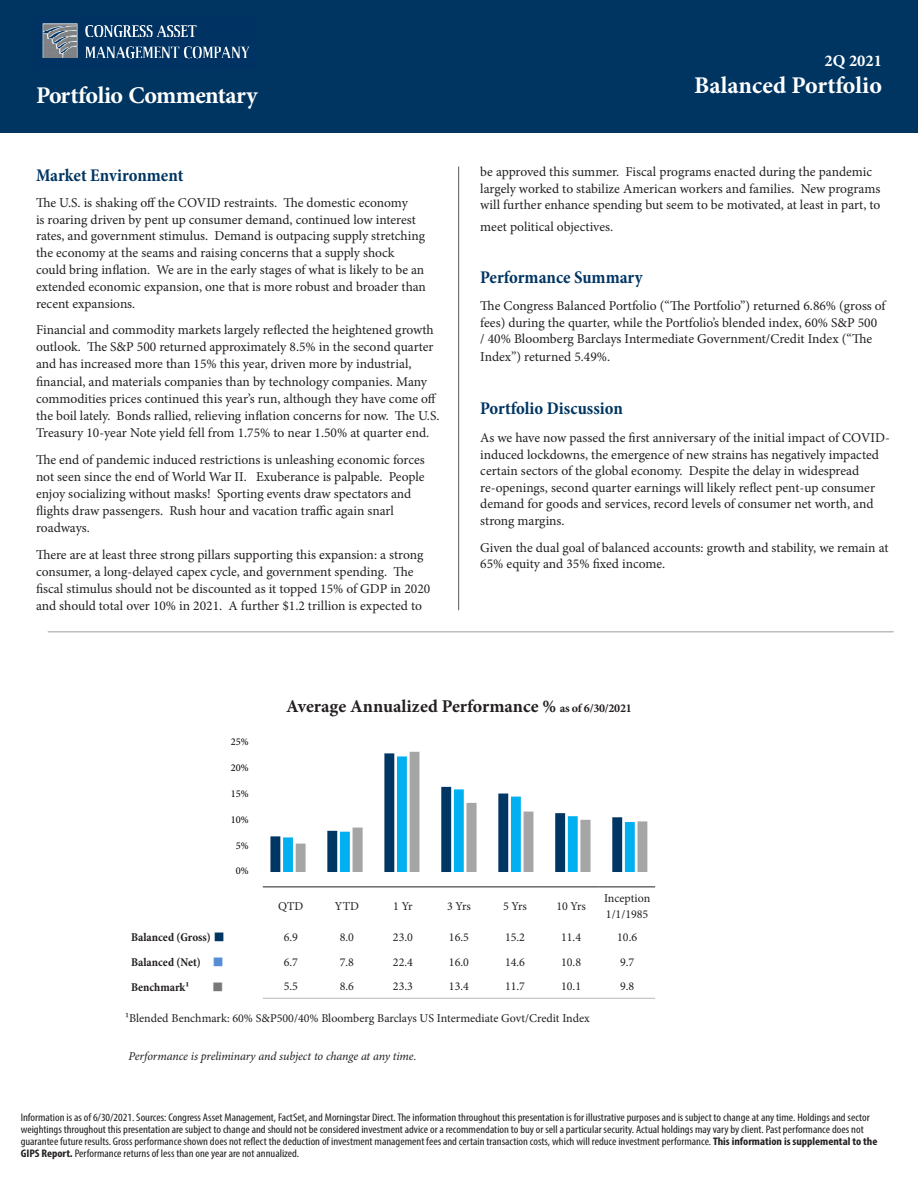
<style>
.page{position:relative;width:918px;height:1188px;background:#fff}
.page>*{position:absolute;margin:0;border:0;box-sizing:border-box;transform-origin:0 0}
.body{font:700 24px "Minion Pro";letter-spacing:-.01em;color:#fff}
.chart_headings{font:700 18px "Minion Pro";color:#231f20}
.body-2{font:700 condensed 18px "Minion Pro";letter-spacing:-.005em;color:#003562}
.New_Commentary{font:700 condensed 18px "Minion Pro";letter-spacing:-.005em;color:#003562}
.heading{font:700 condensed 18px "Minion Pro";color:#003562}
.body-3{font:700 16.5px "Minion Pro";color:#fff}
.heading-2{font:13.5px/17px "Minion Pro";color:#231f20}
.body-4{font:13.5px/16.5px "Minion Pro";color:#231f20}
.body-5{font:12px "Minion Pro";color:#231f20}
.body-6{font:italic 12px "Minion Pro";letter-spacing:-.01em;color:#231f20}
.t1{font:700 condensed 12px "Minion Pro";color:#231f20}
.t2{font:12px "MS Gothic";color:#787878}
.disclosures{font:condensed 11.1px/12px "Myriad Pro";color:#231f20;scale:1.09 1}
.t3{font:10.5px "Minion Pro";color:#000}
.s1{font-size:12px}
.s2{font-family:"MS Gothic";font-weight:400;font-stretch:normal;color:#003562}
.s3{font-family:"MS Gothic";font-weight:400;font-stretch:normal;color:#558ed5}
.s4{font-weight:700}
</style>
<div class="page">
<div style="left:0;top:0;width:918px;height:132px;background:#003562"></div>
<hr style="left:48px;top:632px;width:846px;height:1px;background:#a0a0a0">
<hr style="left:458px;top:166px;width:1px;height:444px;background:#57585a">
<img style="left:42px;top:23px;width:208px;height:36px">
<hr style="left:263px;top:886px;width:56px;height:1px;background:#231f20">
<hr style="left:319px;top:886px;width:56px;height:1px;background:#231f20">
<hr style="left:375px;top:886px;width:56px;height:1px;background:#231f20">
<hr style="left:431px;top:886px;width:56px;height:1px;background:#231f20">
<hr style="left:487px;top:886px;width:56px;height:1px;background:#231f20">
<hr style="left:543px;top:886px;width:56px;height:1px;background:#231f20">
<hr style="left:599px;top:886px;width:56px;height:1px;background:#231f20">
<hr style="left:263px;top:998px;width:56px;height:1px;background:#b6b7bb">
<hr style="left:319px;top:998px;width:56px;height:1px;background:#b6b7bb">
<hr style="left:375px;top:998px;width:56px;height:1px;background:#b6b7bb">
<hr style="left:431px;top:998px;width:56px;height:1px;background:#b6b7bb">
<hr style="left:487px;top:998px;width:56px;height:1px;background:#b6b7bb">
<hr style="left:543px;top:998px;width:56px;height:1px;background:#b6b7bb">
<hr style="left:599px;top:998px;width:56px;height:1px;background:#b6b7bb">
<svg style="left:270px;top:752px;width:377px;height:120px"></svg>
<p class="body" style="left:36px;top:78px;width:223px">Portfolio Commentary</p>
<p class="heading" style="left:36px;top:163px;width:149px">Market Environment</p>
<p class="heading-2" style="left:36px;top:194px;width:392px">The U.S. is shaking off the COVID restraints. The domestic economy<br>is roaring driven by pent up consumer demand, continued low interest rates, and government stimulus. Demand is outpacing supply stretching the economy at the seams and raising concerns that a supply shock could bring inflation. We are in the early stages of what is likely to be an extended economic expansion, one that is more robust and broader than recent expansions.</p>
<p class="heading-2" style="left:36px;top:321px;width:399px;text-align:justify">Financial and commodity markets largely reflected the heightened growth outlook. The S&amp;P 500 returned approximately 8.5% in the second quarter and has increased more than 15% this year, driven more by industrial,</p>
<p class="heading-2" style="left:36px;top:374px;width:405px">financial, and materials companies than by technology companies. Many commodities prices continued this year’s run, although they have come off the boil lately. Bonds rallied, relieving inflation concerns for now. The U.S.<br>Treasury 10-year Note yield fell from 1.75% to near 1.50% at quarter end.</p>
<p class="heading-2" style="left:36px;top:452px;width:390px">The end of pandemic induced restrictions is unleashing economic forces not seen since the end of World War II. Exuberance is palpable. People enjoy socializing without masks! Sporting events draw spectators and flights draw passengers. Rush hour and vacation traffic again snarl roadways.</p>
<p class="heading-2" style="left:36px;top:547px;width:396px">There are at least three strong pillars supporting this expansion: a strong consumer, a long-delayed capex cycle, and government spending. The fiscal stimulus should not be discounted as it topped 15% of GDP in 2020 and should total over 10% in 2021. A further $1.2 trillion is expected to</p>
<p class="body-3" style="left:825px;top:49px;width:59px">2Q 2021</p>
<p class="body" style="left:694px;top:68px;width:189px">Balanced Portfolio</p>
<p class="heading-2" style="left:480px;top:164px;width:402px;line-height:16.5px">be approved this summer. Fiscal programs enacted during the pandemic largely worked to stabilize American workers and families. New programs will further enhance spending but seem to be motivated, at least in part, to</p>
<p class="heading-2" style="left:480px;top:218px;width:134px">meet political objectives.</p>
<p class="New_Commentary" style="left:480px;top:265px;width:164px">Performance Summary</p>
<p class="body-4" style="left:480px;top:298px;width:407px">The Congress Balanced Portfolio (“The Portfolio”) returned 6.86% (gross of fees) during the quarter, while the Portfolio’s blended index, 60% S&amp;P 500<br>/ 40% Bloomberg Barclays Intermediate Government/Credit Index (“The</p>
<p class="body-4" style="left:480px;top:349px;width:131px">Index”) returned 5.49%.</p>
<p class="body-2" style="left:480px;top:395px;width:144px">Portfolio Discussion</p>
<p class="heading-2" style="left:480px;top:430px;width:411px;line-height:16.5px">As we have now passed the first anniversary of the initial impact of COVID&shy;induced lockdowns, the emergence of new strains has negatively impacted certain sectors of the global economy. Despite the delay in widespread re-openings, second quarter earnings will likely reflect pent-up consumer demand for goods and services, record levels of consumer net worth, and strong margins.</p>
<p class="heading-2" style="left:480px;top:539px;width:410px;line-height:16.5px">Given the dual goal of balanced accounts: growth and stability, we remain at<br>65% equity and 35% fixed income.</p>
<p class="t3" style="left:231px;top:735px;width:19px">25%</p>
<p class="t3" style="left:231px;top:761px;width:19px">20%</p>
<p class="t3" style="left:231px;top:787px;width:19px">15%</p>
<p class="t3" style="left:231px;top:812px;width:19px">10%</p>
<p class="t3" style="left:236px;top:838px;width:14px">5%</p>
<p class="t3" style="left:236px;top:864px;width:14px">0%</p>
<p class="chart_headings" style="left:286px;top:694px;width:347px">Average Annualized Performance % <span class="s1">as of 6/30/2021</span></p>
<p class="body-5" style="left:278px;top:898px;width:27px">QTD</p>
<p class="body-5" style="left:335px;top:898px;width:26px">YTD</p>
<p class="body-5" style="left:393px;top:898px;width:21px">1 Yr</p>
<p class="body-5" style="left:447px;top:898px;width:25px">3 Yrs</p>
<p class="body-5" style="left:503px;top:898px;width:25px">5 Yrs</p>
<p class="body-5" style="left:556px;top:898px;width:31px">10 Yrs</p>
<p class="body-5" style="left:604px;top:890px;width:48px">Inception</p>
<p class="body-5" style="left:606px;top:906px;width:44px">1/1/1985</p>
<p class="t1" style="left:131px;top:929px;width:96px">Balanced (Gross) <span class="s2">■</span></p>
<p class="body-5" style="left:284px;top:929px;width:16px">6.9</p>
<p class="body-5" style="left:340px;top:929px;width:16px">8.0</p>
<p class="body-5" style="left:393px;top:929px;width:22px">23.0</p>
<p class="body-5" style="left:449px;top:929px;width:22px">16.5</p>
<p class="body-5" style="left:505px;top:929px;width:22px">15.2</p>
<p class="body-5" style="left:561px;top:929px;width:22px">11.4</p>
<p class="body-5" style="left:617px;top:929px;width:22px">10.6</p>
<p class="t1" style="left:131px;top:954px;width:95px">Balanced (Net) <span class="s3">■</span></p>
<p class="body-5" style="left:284px;top:954px;width:16px">6.7</p>
<p class="body-5" style="left:340px;top:954px;width:16px">7.8</p>
<p class="body-5" style="left:393px;top:954px;width:22px">22.4</p>
<p class="body-5" style="left:449px;top:954px;width:22px">16.0</p>
<p class="body-5" style="left:505px;top:954px;width:22px">14.6</p>
<p class="body-5" style="left:561px;top:954px;width:22px">10.8</p>
<p class="body-5" style="left:620px;top:954px;width:16px">9.7</p>
<p class="t1" style="left:131px;top:978px;width:60px">Benchmark1</p>
<p class="t2" style="left:212px;top:980px;width:13px">■</p>
<p class="body-5" style="left:284px;top:978px;width:16px">5.5</p>
<p class="body-5" style="left:340px;top:978px;width:16px">8.6</p>
<p class="body-5" style="left:393px;top:978px;width:22px">23.3</p>
<p class="body-5" style="left:449px;top:978px;width:22px">13.4</p>
<p class="body-5" style="left:505px;top:978px;width:22px">11.7</p>
<p class="body-5" style="left:561px;top:978px;width:22px">10.1</p>
<p class="body-5" style="left:620px;top:978px;width:16px">9.8</p>
<p class="body-5" style="left:125px;top:1010px;width:466px">¹Blended Benchmark: 60% S&amp;P500/40% Bloomberg Barclays US Intermediate Govt/Credit Index</p>
<p class="body-6" style="left:128px;top:1048px;width:290px">Performance is preliminary and subject to change at any time.</p>
<p class="disclosures" style="left:21px;top:1111px;width:787px">Information is as of 6/30/2021. Sources: Congress Asset Management, FactSet, and Morningstar Direct. The information throughout this presentation is for illustrative purposes and is subject to change at any time. Holdings and sector weightings throughout this presentation are subject to change and should not be considered investment advice or a recommendation to buy or sell a particular security. Actual holdings may vary by client. Past performance does not guarantee future results. Gross performance shown does not reflect the deduction of investment management fees and certain transaction costs, which will reduce investment performance. <span class="s4">This information is supplemental to the GIPS Report.</span> Performance returns of less than one year are not annualized.</p>
</div>
